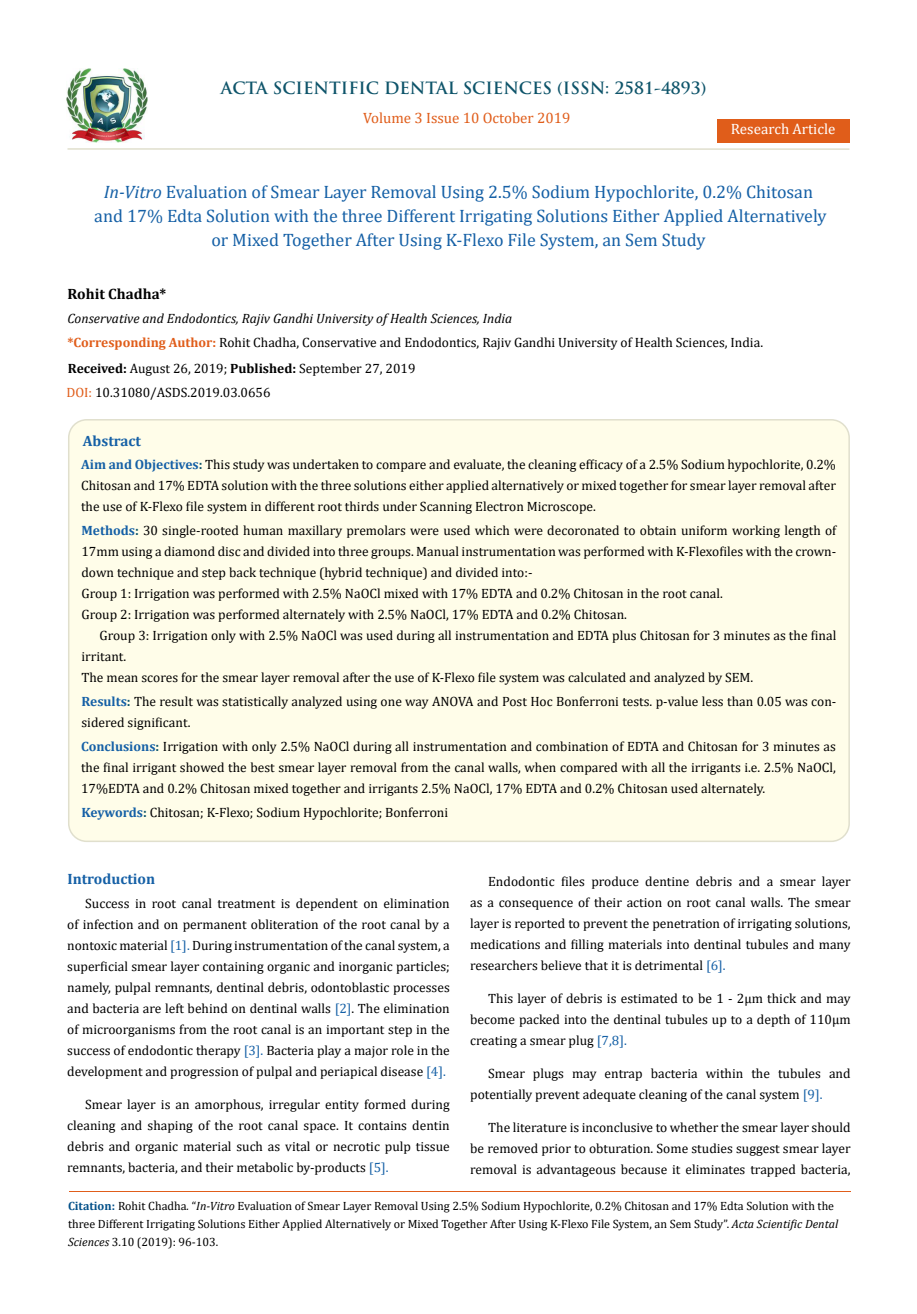
<style>
.page{position:relative;width:917px;height:1314px;background:#fff}
.page>*{position:absolute;margin:0;border:0;box-sizing:border-box;transform-origin:0 0}
.t1{font:18px/24px "Cambria";color:#1560a6;text-align:center}
.t2{font:700 16.5px "Trajan Pro";color:#0e546a}
.t3{font:15px "Cambria";color:#e05d1a}
.t4{font:700 15px "Cambria";color:#1560a6}
.t5{font:15px "Cambria";color:#fff}
.t6{font:700 15px "Cambria";color:#000}
.t7{font:13.5px/21px "Cambria";color:#000;text-align:justify}
.t8{font:12px/18px "Cambria";color:#000}
.s1{font-style:italic}
.s2{font-weight:700;color:#e05d1a}
.s3{font-weight:700}
.s4{color:#e05d1a}
.s5{font-weight:700;color:#1560a6}
.s6{font-weight:700;color:#0e546a}
.s7{color:#1560a6}
.s8{font-weight:700;color:#035089}
</style>
<div class="page">
<img style="left:67px;top:68px;width:80px;height:74px">
<div style="left:717px;top:119px;width:132px;height:23px;background:#e05d1a"></div>
<div style="left:69px;top:420px;width:780px;height:421px;background:#fffde9;border-radius:18px"></div>
<div style="left:68px;top:419px;width:781px;height:423px;border:2px solid #e0dfcd;border-radius:18px"></div>
<hr style="left:67px;top:148px;width:782px;height:2px;background:#e0dfcd">
<hr style="left:69px;top:1192px;width:781px;height:1px;background:#e05d1a">
<p class="t2" style="left:221px;top:77px;width:487px">ACTA SCIENTIFIC DENTAL SCIENCES (ISSN: 2581-4893)</p>
<p class="t3" style="left:363px;top:109px;width:209px">Volume 3 Issue 10 October 2019</p>
<p class="t5" style="left:731px;top:120px;width:106px">Research Article</p>
<p class="t1" style="left:94px;top:180px;width:733px"><span class="s1">In-Vitro</span> Evaluation of Smear Layer Removal Using 2.5% Sodium Hypochlorite, 0.2% Chitosan and 17% Edta Solution with the three Different Irrigating Solutions Either Applied Alternatively or Mixed Together After Using K-Flexo File System, an Sem Study</p>
<p class="t6" style="left:68px;top:283px;width:100px">Rohit Chadha*</p>
<p class="t7" style="left:67px;top:306px;width:697px;line-height:24.3px"><span class="s1">Conservative and Endodontics, Rajiv Gandhi University of Health Sciences, India<br></span><span class="s2">*Corresponding Author:</span> Rohit Chadha, Conservative and Endodontics, Rajiv Gandhi University of Health Sciences, India.</p>
<p class="t7" style="left:68px;top:358px;width:349px"><span class="s3">Received:</span> August 26, 2019; <span class="s3">Published:</span> September 27, 2019</p>
<p class="t7" style="left:66px;top:382px;width:206px"><span class="s4">DOI:</span> 10.31080/ASDS.2019.03.0656</p>
<p class="t4" style="left:83px;top:430px;width:60px">Abstract</p>
<p class="t7" style="left:81px;top:454px;width:756px"><span class="s5">Aim and Objectives</span><span class="s6">:</span> This study was undertaken to compare and evaluate, the cleaning efficacy of a 2.5% Sodium hypochlorite, 0.2% Chitosan and 17% EDTA solution with the three solutions either applied alternatively or mixed together for smear layer removal after the use of K-Flexo file system in different root thirds under Scanning Electron Microscope.</p>
<p class="t7" style="left:81px;top:520px;width:756px;text-align:left"><span class="s5">Methods</span><span class="s6">:</span> 30 single-rooted human maxillary premolars were used which were decoronated to obtain uniform working length of 17mm using a diamond disc and divided into three groups. Manual instrumentation was performed with K-Flexofiles with the crown&shy;down technique and step back technique (hybrid technique) and divided into:-<br>Group 1: Irrigation was performed with 2.5% NaOCl mixed with 17% EDTA and 0.2% Chitosan in the root canal.<br>Group 2: Irrigation was performed alternately with 2.5% NaOCl, 17% EDTA and 0.2% Chitosan.</p>
<p class="t7" style="left:81px;top:625px;width:756px;text-align:left;text-indent:18px">Group 3: Irrigation only with 2.5% NaOCl was used during all instrumentation and EDTA plus Chitosan for 3 minutes as the final irritant.<br>The mean scores for the smear layer removal after the use of K-Flexo file system was calculated and analyzed by SEM.</p>
<p class="t7" style="left:81px;top:691px;width:756px"><span class="s5">Results</span><span class="s6">:</span> The result was statistically analyzed using one way ANOVA and Post Hoc Bonferroni tests. p-value less than 0.05 was con&shy;sidered significant.</p>
<p class="t7" style="left:81px;top:736px;width:756px"><span class="s5">Conclusions</span><span class="s6">:</span> Irrigation with only 2.5% NaOCl during all instrumentation and combination of EDTA and Chitosan for 3 minutes as the final irrigant showed the best smear layer removal from the canal walls, when compared with all the irrigants i.e. 2.5% NaOCl, 17%EDTA and 0.2% Chitosan mixed together and irrigants 2.5% NaOCl, 17% EDTA and 0.2% Chitosan used alternately.</p>
<p class="t7" style="left:81px;top:802px;width:368px"><span class="s5">Keywords</span><span class="s6">:</span> Chitosan; K-Flexo; Sodium Hypochlorite; Bonferroni</p>
<p class="t4" style="left:67px;top:868px;width:89px">Introduction</p>
<p class="t7" style="left:470px;top:871px;width:382px;text-indent:18px">Endodontic files produce dentine debris and a smear layer as a consequence of their action on root canal walls. The smear layer is reported to prevent the penetration of irrigating solutions, medications and filling materials into dentinal tubules and many researchers believe that it is detrimental <span class="s7">[6].</span></p>
<p class="t7" style="left:470px;top:988px;width:382px;text-indent:18px">This layer of debris is estimated to be 1 - 2μm thick and may become packed into the dentinal tubules up to a depth of 110μm creating a smear plug <span class="s7">[7,8].</span></p>
<p class="t7" style="left:470px;top:1063px;width:382px;text-indent:18px">Smear plugs may entrap bacteria within the tubules and potentially prevent adequate cleaning of the canal system <span class="s7">[9].</span></p>
<p class="t7" style="left:470px;top:1117px;width:382px;text-indent:18px">The literature is inconclusive to whether the smear layer should be removed prior to obturation. Some studies suggest smear layer removal is advantageous because it eliminates trapped bacteria,</p>
<p class="t7" style="left:67px;top:893px;width:384px;text-indent:18px">Success in root canal treatment is dependent on elimination of infection and on permanent obliteration of the root canal by a nontoxic material <span class="s7">[1].</span> During instrumentation of the canal system, a superficial smear layer containing organic and inorganic particles; namely, pulpal remnants, dentinal debris, odontoblastic processes and bacteria are left behind on dentinal walls <span class="s7">[2]</span>. The elimination of microorganisms from the root canal is an important step in the success of endodontic therapy <span class="s7">[3].</span> Bacteria play a major role in the development and progression of pulpal and periapical disease <span class="s7">[4].</span></p>
<p class="t7" style="left:67px;top:1094px;width:384px;text-indent:18px">Smear layer is an amorphous, irregular entity formed during cleaning and shaping of the root canal space. It contains dentin debris and organic material such as vital or necrotic pulp tissue remnants, bacteria, and their metabolic by-products <span class="s7">[5].</span></p>
<p class="t8" style="left:68px;top:1197px;width:771px"><span class="s8">Citation:</span> Rohit Chadha<span class="s1">.</span> “<span class="s1">In-Vitro</span> Evaluation of Smear Layer Removal Using 2.5% Sodium Hypochlorite, 0.2% Chitosan and 17% Edta Solution with the three Different Irrigating Solutions Either Applied Alternatively or Mixed Together After Using K-Flexo File System, an Sem Study”. <span class="s1">Acta Scientific Dental<br>Sciences</span> 3.10 (2019): 96-103.</p>
</div>
